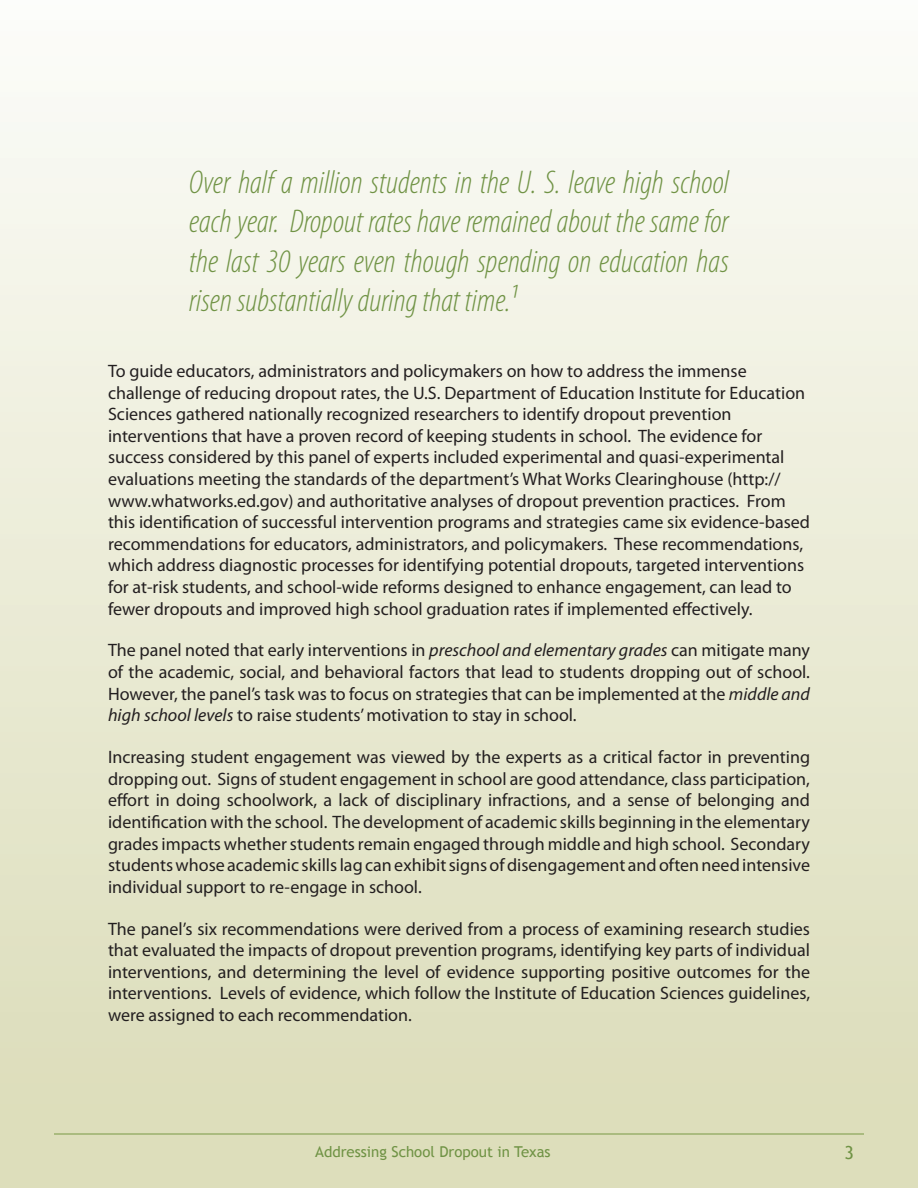
<style>
.page{position:relative;width:918px;height:1188px;background:#fff}
.page>*{position:absolute;margin:0;border:0;box-sizing:border-box;transform-origin:0 0}
.t1{font:italic 300 condensed 33px/39.6px "Myriad Pro";color:#709345;text-align:justify}
.t2{font:18px/21.6px "Myriad Pro";color:#231f20;text-align:justify}
.t3{font:18px "Trebuchet MS";color:#709345}
.t4{font:15px "Trebuchet MS";color:#709345}
.s1{font-style:italic}
</style>
<div class="page">
<div style="left:0;top:0;width:918px;height:1188px;background:linear-gradient(to bottom,#fcfcf9,#dadbb6)"></div>
<hr style="left:54px;top:1134px;width:810px;height:1px;background:#789945">
<p class="t1" style="left:189px;top:163px;width:542px">Over half a million students in the U. S. leave high school each year. Dropout rates have remained about the same for the last 30 years even though spending on education has risen substantially during that time.¹</p>
<p class="t2" style="left:108px;top:361px;width:704px;text-align:left">To guide educators, administrators and policymakers on how to address the immense challenge of reducing dropout rates, the U.S. Department of Education Institute for Education Sciences gathered nationally recognized researchers to identify dropout prevention interventions that have a proven record of keeping students in school. The evidence for success considered by this panel of experts included experimental and quasi-experimental evaluations meeting the standards of the department’s What Works Clearinghouse (http:// www.whatworks.ed.gov) and authoritative analyses of dropout prevention practices. From this identification of successful intervention programs and strategies came six evidence-based recommendations for educators, administrators, and policymakers. These recommendations, which address diagnostic processes for identifying potential dropouts, targeted interventions for at-risk students, and school-wide reforms designed to enhance engagement, can lead to fewer dropouts and improved high school graduation rates if implemented effectively.</p>
<p class="t2" style="left:108px;top:640px;width:704px">The panel noted that early interventions in <span class="s1">preschool and elementary grades</span> can mitigate many of the academic, social, and behavioral factors that lead to students dropping out of school.<br>However, the panel’s task was to focus on strategies that can be implemented at the <span class="s1">middle and high school levels</span> to raise students’ motivation to stay in school.</p>
<p class="t2" style="left:108px;top:747px;width:704px">Increasing student engagement was viewed by the experts as a critical factor in preventing dropping out. Signs of student engagement in school are good attendance, class participation, effort in doing schoolwork, a lack of disciplinary infractions, and a sense of belonging and identification with the school. The development of academic skills beginning in the elementary grades impacts whether students remain engaged through middle and high school. Secondary students whose academic skills lag can exhibit signs of disengagement and often need intensive individual support to re-engage in school.</p>
<p class="t2" style="left:108px;top:918px;width:704px">The panel’s six recommendations were derived from a process of examining research studies that evaluated the impacts of dropout prevention programs, identifying key parts of individual interventions, and determining the level of evidence supporting positive outcomes for the interventions. Levels of evidence, which follow the Institute of Education Sciences guidelines, were assigned to each recommendation.</p>
<p class="t4" style="left:315px;top:1143px;width:237px">Addressing School Dropout in Texas</p>
<p class="t3" style="left:845px;top:1142px;width:11px">3</p>
</div>
